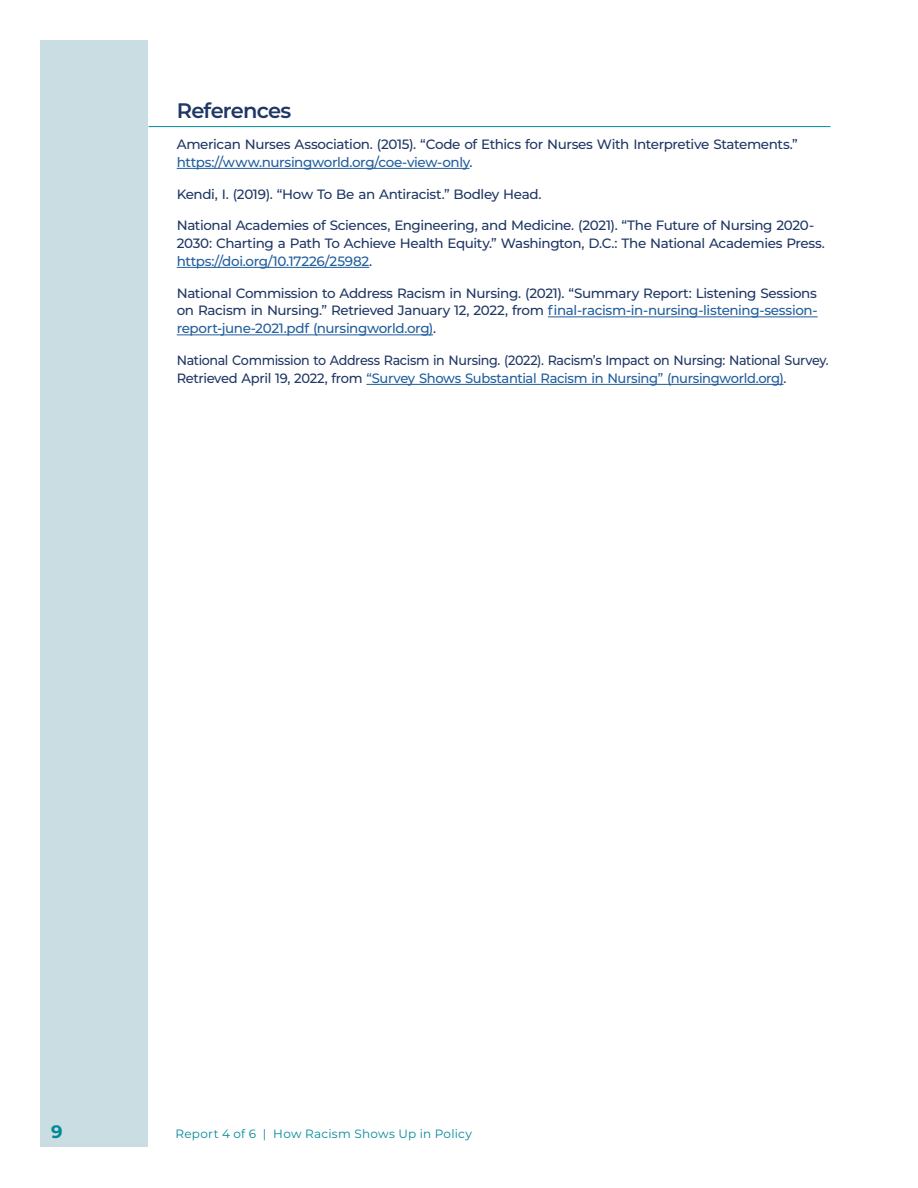
<style>
.page{position:relative;width:918px;height:1188px;background:#fff}
.page>*{position:absolute;margin:0;border:0;box-sizing:border-box;transform-origin:0 0}
.t1{font:600 21px "Montserrat";letter-spacing:-.04em;color:#1f3764}
.t2{font:700 18px "Montserrat";color:#008a98}
.t3{font:500 13.5px/18px "Montserrat";letter-spacing:-.03em;color:#1f3764}
.t4{font:500 13.5px/18px "Montserrat";letter-spacing:-.03em;color:#1f3764;scale:.94 1}
.t5{font:12px "Montserrat";letter-spacing:.02em;color:#008a98}
.s1{color:#215e9e}
</style>
<div class="page">
<div style="left:40px;top:40px;width:108px;height:1108px;background:#c9dde2"></div>
<hr style="left:148px;top:126px;width:683px;height:1px;background:#008a98">
<hr style="left:177px;top:168px;width:293px;height:1px;background:#215e9e">
<hr style="left:177px;top:267px;width:192px;height:1px;background:#215e9e">
<hr style="left:548px;top:317px;width:270px;height:1px;background:#215e9e">
<hr style="left:177px;top:335px;width:256px;height:1px;background:#215e9e">
<hr style="left:366px;top:384px;width:418px;height:1px;background:#215e9e">
<h1 class="t1" style="left:177px;top:95px;width:116px">References</h1>
<p class="t3" style="left:177px;top:135px;width:622px">American Nurses Association. (2015). “Code of Ethics for Nurses With Interpretive Statements.” <span class="s1">https://www.nursingworld.org/coe-view-only</span>.</p>
<p class="t3" style="left:177px;top:184px;width:366px">Kendi, I. (2019). “How To Be an Antiracist.” Bodley Head.</p>
<p class="t3" style="left:177px;top:216px;width:650px">National Academies of Sciences, Engineering, and Medicine. (2021). “The Future of Nursing 2020-<br>2030: Charting a Path To Achieve Health Equity.” Washington, D.C.: The National Academies Press. <span class="s1">https://doi.org/10.17226/25982</span>.</p>
<p class="t3" style="left:177px;top:283px;width:642px;text-align:justify">National Commission to Address Racism in Nursing. (2021). “Summary Report: Listening Sessions on Racism in Nursing.” Retrieved January 12, 2022, from <span class="s1">final-racism-in-nursing-listening-session&shy;report-june-2021.pdf (nursingworld.org)</span>.</p>
<p class="t4" style="left:177px;top:351px;width:695px">National Commission to Address Racism in Nursing. (2022). Racism’s Impact on Nursing: National Survey.<br>Retrieved April 19, 2022, from <span class="s1">“Survey Shows Substantial Racism in Nursing” (nursingworld.org)</span>.</p>
<h2 class="t2" style="left:51px;top:1119px;width:13px">9</h2>
<p class="t5" style="left:176px;top:1126px;width:298px">Report 4 of 6 | How Racism Shows Up in Policy</p>
</div>
